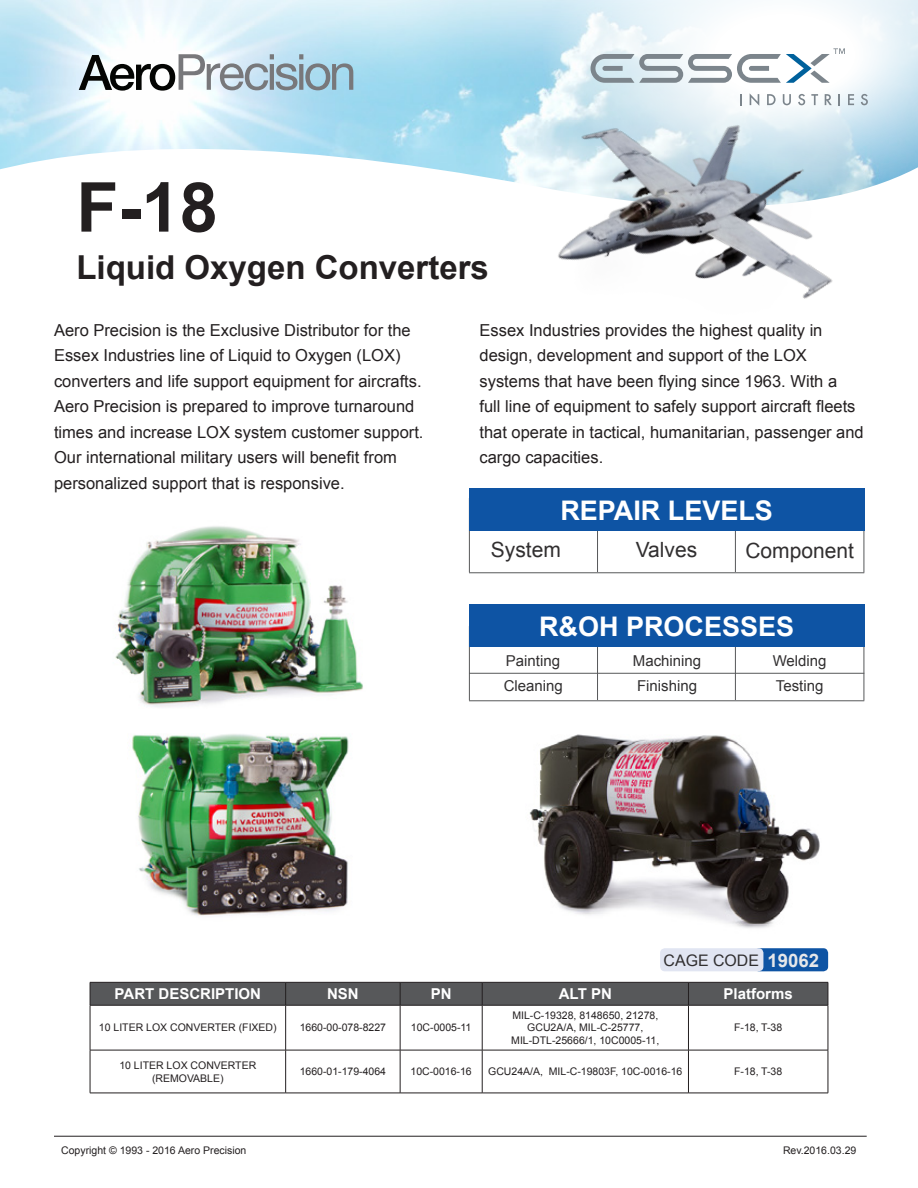
<style>
.page{position:relative;width:918px;height:1188px;background:#fff}
.page>*{position:absolute;margin:0;border:0;box-sizing:border-box;transform-origin:0 0}
.t1{font:700 68.85px "Arial";color:#231f20}
.t2{font:700 33px "Arial";color:#231f20}
.t3{font:700 27px "Arial";color:#fff}
.t4{font:21px "Arial";color:#312f30}
.t5{font:700 18.6px "Arial";color:#e6e7e9}
.t6{font:16.5px/25.5px "Arial";color:#231f20}
.t7{font:15.9px "Arial";color:#312f30}
.t8{font:15px "Arial";color:#312f30}
.t9{font:700 15px "Arial";color:#fff}
.t10{font:10.5px/12.6px "Arial";color:#231f20;text-align:center}
</style>
<div class="page">
<svg style="left:0;top:120px;width:410px;height:50px"></svg>
<img style="left:410px;top:0;width:508px;height:299px">
<svg style="left:740px;top:94px;width:2px;height:11px"></svg>
<svg style="left:750px;top:93px;width:9px;height:13px"></svg>
<svg style="left:767px;top:94px;width:9px;height:11px"></svg>
<svg style="left:783px;top:94px;width:8px;height:11px"></svg>
<svg style="left:798px;top:94px;width:7px;height:11px"></svg>
<svg style="left:811px;top:94px;width:7px;height:11px"></svg>
<svg style="left:825px;top:94px;width:7px;height:11px"></svg>
<svg style="left:848px;top:94px;width:6px;height:11px"></svg>
<svg style="left:861px;top:94px;width:7px;height:11px"></svg>
<svg style="left:591px;top:48px;width:254px;height:35px"></svg>
<svg style="left:79px;top:54px;width:274px;height:37px"></svg>
<hr style="left:90px;top:1005px;width:1px;height:45px;background:#231f20">
<hr style="left:285px;top:1005px;width:1px;height:45px;background:#231f20">
<hr style="left:400px;top:1005px;width:1px;height:45px;background:#231f20">
<hr style="left:482px;top:1005px;width:1px;height:45px;background:#231f20">
<hr style="left:688px;top:1005px;width:1px;height:45px;background:#231f20">
<hr style="left:828px;top:1005px;width:1px;height:45px;background:#231f20">
<hr style="left:90px;top:1050px;width:196px;height:1px;background:#231f20">
<hr style="left:90px;top:1050px;width:1px;height:43px;background:#231f20">
<hr style="left:286px;top:1050px;width:114px;height:1px;background:#231f20">
<hr style="left:285px;top:1050px;width:1px;height:43px;background:#231f20">
<hr style="left:400px;top:1050px;width:82px;height:1px;background:#231f20">
<hr style="left:400px;top:1050px;width:1px;height:43px;background:#231f20">
<hr style="left:482px;top:1050px;width:206px;height:1px;background:#231f20">
<hr style="left:482px;top:1050px;width:1px;height:43px;background:#231f20">
<hr style="left:688px;top:1050px;width:140px;height:1px;background:#231f20">
<hr style="left:688px;top:1050px;width:1px;height:43px;background:#231f20">
<hr style="left:828px;top:1050px;width:1px;height:43px;background:#231f20">
<hr style="left:90px;top:1093px;width:196px;height:1px;background:#231f20">
<hr style="left:286px;top:1093px;width:114px;height:1px;background:#231f20">
<hr style="left:400px;top:1093px;width:82px;height:1px;background:#231f20">
<hr style="left:482px;top:1093px;width:206px;height:1px;background:#231f20">
<hr style="left:688px;top:1093px;width:140px;height:1px;background:#231f20">
<svg style="left:90px;top:982px;width:739px;height:23px;background:#545557"></svg>
<hr style="left:90px;top:1005px;width:196px;height:1px;background:#231f20">
<hr style="left:286px;top:1005px;width:114px;height:1px;background:#231f20">
<hr style="left:400px;top:1005px;width:82px;height:1px;background:#231f20">
<hr style="left:482px;top:1005px;width:206px;height:1px;background:#231f20">
<hr style="left:688px;top:1005px;width:140px;height:1px;background:#231f20">
<img style="left:132px;top:734px;width:217px;height:182px">
<img style="left:115px;top:526px;width:248px;height:181px">
<hr style="left:735px;top:511px;width:1px;height:61px;background:#57585a">
<hr style="left:735px;top:639px;width:1px;height:61px;background:#57585a">
<hr style="left:597px;top:511px;width:1px;height:61px;background:#57585a">
<hr style="left:597px;top:639px;width:1px;height:61px;background:#57585a">
<hr style="left:864px;top:493px;width:1px;height:79px;background:#57585a">
<hr style="left:864px;top:621px;width:1px;height:79px;background:#57585a">
<hr style="left:469px;top:498px;width:1px;height:74px;background:#57585a">
<hr style="left:469px;top:626px;width:1px;height:74px;background:#57585a">
<div style="left:469px;top:488px;width:395px;height:43px;background:#0e54a4"></div>
<div style="left:469px;top:605px;width:395px;height:42px;background:#0e54a4"></div>
<hr style="left:469px;top:673px;width:395px;height:1px;background:#57585a">
<hr style="left:469px;top:572px;width:395px;height:1px;background:#57585a">
<hr style="left:54px;top:1136px;width:813px;height:1px;background:#231f20">
<hr style="left:469px;top:700px;width:395px;height:1px;background:#57585a">
<img style="left:529px;top:734px;width:291px;height:194px">
<div style="left:754px;top:948px;width:74px;height:23px;background:#0e54a4;border-radius:5px"></div>
<div style="left:660px;top:948px;width:103px;height:23px;background:#e1e5f2;border-radius:5px"></div>
<p class="t1" style="left:76px;top:162px;width:143px">F-18</p>
<p class="t2" style="left:76px;top:246px;width:414px">Liquid Oxygen Converters</p>
<p class="t6" style="left:54px;top:317px;width:369px">Aero Precision is the Exclusive Distributor for the<br>Essex Industries line of Liquid to Oxygen (LOX) converters and life support equipment for aircrafts.</p>
<p class="t6" style="left:54px;top:394px;width:371px">Aero Precision is prepared to improve turnaround times and increase LOX system customer support.<br>Our international military users will benefit from personalized support that is responsive.</p>
<p class="t6" style="left:480px;top:317px;width:386px">Essex Industries provides the highest quality in design, development and support of the LOX systems that have been flying since 1963. With a<br>full line of equipment to safely support aircraft fleets that operate in tactical, humanitarian, passenger and cargo capacities.</p>
<p class="t3" style="left:560px;top:492px;width:214px">REPAIR LEVELS</p>
<p class="t4" style="left:491px;top:536px;width:72px">System</p>
<p class="t4" style="left:636px;top:536px;width:63px">Valves</p>
<p class="t4" style="left:745px;top:537px;width:110px">Component</p>
<p class="t3" style="left:539px;top:608px;width:257px">R&amp;OH PROCESSES</p>
<p class="t8" style="left:506px;top:651px;width:56px">Painting</p>
<p class="t8" style="left:504px;top:676px;width:61px">Cleaning</p>
<p class="t8" style="left:633px;top:651px;width:70px">Machining</p>
<p class="t8" style="left:637px;top:676px;width:62px">Finishing</p>
<p class="t8" style="left:773px;top:651px;width:55px">Welding</p>
<p class="t8" style="left:776px;top:676px;width:49px">Testing</p>
<p class="t7" style="left:664px;top:950px;width:97px">CAGE CODE</p>
<p class="t5" style="left:768px;top:948px;width:53px">19062</p>
<p class="t9" style="left:115px;top:984px;width:148px">PART DESCRIPTION</p>
<p class="t9" style="left:327px;top:984px;width:33px">NSN</p>
<p class="t9" style="left:431px;top:984px;width:22px">PN</p>
<p class="t9" style="left:559px;top:984px;width:55px">ALT PN</p>
<p class="t9" style="left:724px;top:984px;width:71px">Platforms</p>
<p class="t10" style="left:99px;top:1022px;width:179px">10 LITER LOX CONVERTER (FIXED)</p>
<p class="t10" style="left:300px;top:1022px;width:88px">1660-00-078-8227</p>
<p class="t10" style="left:411px;top:1022px;width:62px">10C-0005-11</p>
<p class="t10" style="left:512px;top:1009px;width:147px">MIL-C-19328, 8148650, 21278,<br>GCU2A/A, MIL-C-25777,</p>
<p class="t10" style="left:511px;top:1034px;width:150px">MIL-DTL-25666/1, 10C0005-11,</p>
<p class="t10" style="left:734px;top:1022px;width:50px">F-18, T-38</p>
<p class="t10" style="left:119px;top:1059px;width:138px">10 LITER LOX CONVERTER (REMOVABLE)</p>
<p class="t10" style="left:300px;top:1065px;width:88px">1660-01-179-4064</p>
<p class="t10" style="left:411px;top:1065px;width:63px">10C-0016-16</p>
<p class="t10" style="left:488px;top:1065px;width:196px">GCU24A/A, MIL-C-19803F, 10C-0016-16</p>
<p class="t10" style="left:734px;top:1065px;width:50px">F-18, T-38</p>
<p class="t10" style="left:61px;top:1144px;width:187px">Copyright © 1993 - 2016 Aero Precision</p>
<p class="t10" style="left:783px;top:1144px;width:75px">Rev.2016.03.29</p>
</div>
